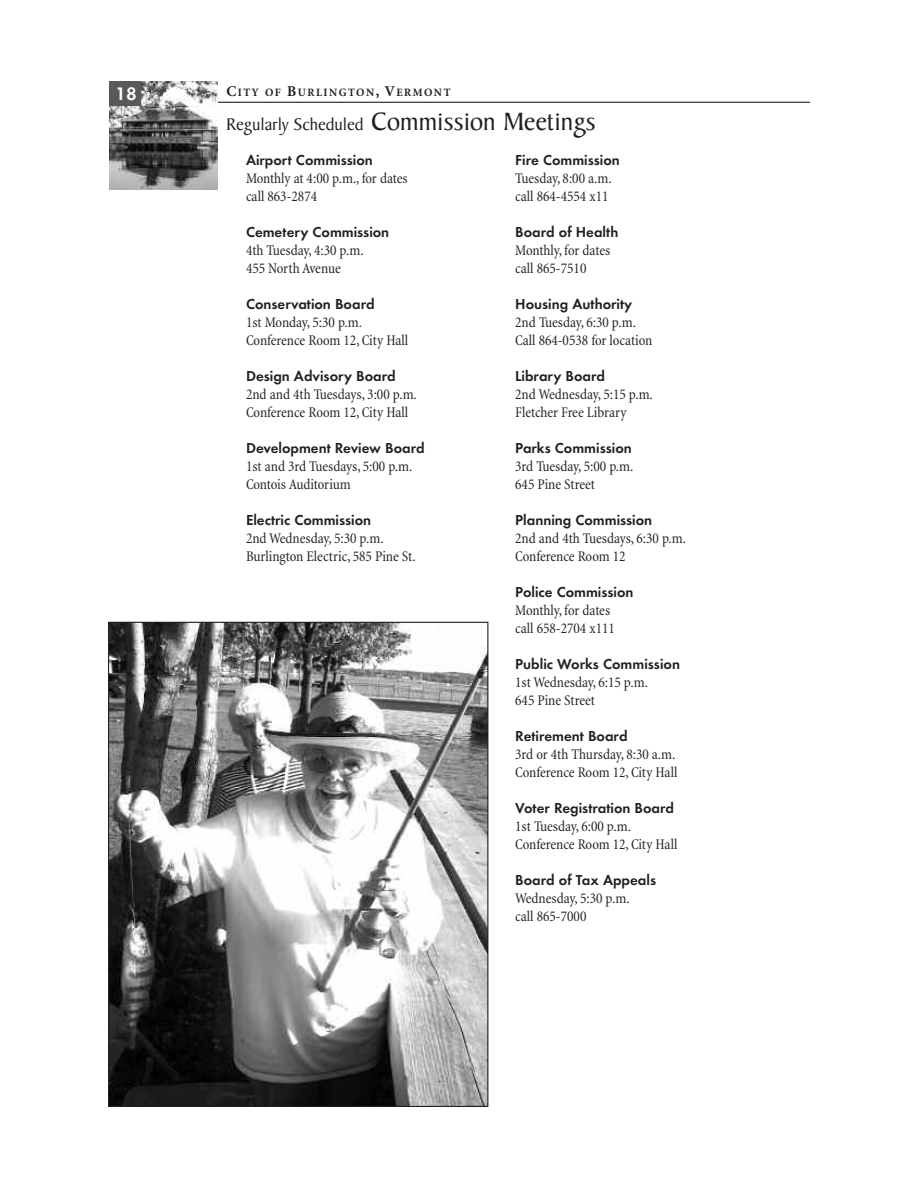
<style>
.page{position:relative;width:918px;height:1188px;background:#fff}
.page>*{position:absolute;margin:0;border:0;box-sizing:border-box;transform-origin:0 0}
.t1{font:600 18.75px "Futura T";color:#fff}
.t2{font:18px "Baker Signet";color:#231f20}
.t3{font:condensed 15px/18px "Minion";color:#231f20}
.t4{font:600 15px "Futura T";color:#231f20}
.t5{font:700 11.25px "Minion";letter-spacing:.13em;color:#231f20}
.s1{font-size:15px}
.s2{font-size:27px}
</style>
<div class="page">
<hr style="left:216px;top:102px;width:594px;height:1px;background:#231f20">
<img style="left:110px;top:81px;width:108px;height:108px">
<div style="left:110px;top:81px;width:31px;height:24px;background:#58595b"></div>
<img style="left:110px;top:624px;width:376px;height:481px">
<p class="t1" style="left:115px;top:86px;width:23px">18</p>
<p class="t5" style="left:227px;top:88px;width:226px"><span class="s1">C</span>ITY OF <span class="s1">B</span>URLINGTON<span class="s1">, V</span>ERMONT</p>
<p class="t2" style="left:227px;top:118px;width:371px">Regularly Scheduled <span class="s2">Commission Meetings</span></p>
<p class="t4" style="left:246px;top:153px;width:128px">Airport Commission</p>
<p class="t3" style="left:246px;top:170px;width:163px">Monthly at 4:00 p.m., for dates call 863-2874</p>
<p class="t4" style="left:246px;top:225px;width:145px">Cemetery Commission</p>
<p class="t3" style="left:246px;top:242px;width:119px">4th Tuesday, 4:30 p.m.<br>455 North Avenue</p>
<p class="t4" style="left:246px;top:297px;width:130px">Conservation Board</p>
<p class="t3" style="left:246px;top:314px;width:164px">1st Monday, 5:30 p.m.<br>Conference Room 12, City Hall</p>
<p class="t4" style="left:246px;top:369px;width:151px">Design Advisory Board</p>
<p class="t3" style="left:246px;top:386px;width:172px">2nd and 4th Tuesdays, 3:00 p.m.<br>Conference Room 12, City Hall</p>
<p class="t4" style="left:246px;top:441px;width:180px">Development Review Board</p>
<p class="t3" style="left:246px;top:458px;width:168px">1st and 3rd Tuesdays, 5:00 p.m.<br>Contois Auditorium</p>
<p class="t4" style="left:246px;top:513px;width:127px">Electric Commission</p>
<p class="t3" style="left:246px;top:530px;width:171px">2nd Wednesday, 5:30 p.m.<br>Burlington Electric, 585 Pine St.</p>
<p class="t4" style="left:515px;top:153px;width:106px">Fire Commission</p>
<p class="t3" style="left:515px;top:170px;width:98px">Tuesday, 8:00 a.m. call 864-4554 x11</p>
<p class="t4" style="left:515px;top:225px;width:105px">Board of Health</p>
<p class="t3" style="left:515px;top:242px;width:97px">Monthly, for dates call 865-7510</p>
<p class="t4" style="left:515px;top:297px;width:118px">Housing Authority</p>
<p class="t3" style="left:515px;top:314px;width:139px">2nd Tuesday, 6:30 p.m.<br>Call 864-0538 for location</p>
<p class="t4" style="left:515px;top:369px;width:91px">Library Board</p>
<p class="t3" style="left:515px;top:386px;width:139px">2nd Wednesday, 5:15 p.m.<br>Fletcher Free Library</p>
<p class="t4" style="left:515px;top:441px;width:118px">Parks Commission</p>
<p class="t3" style="left:515px;top:458px;width:120px">3rd Tuesday, 5:00 p.m.<br>645 Pine Street</p>
<p class="t4" style="left:515px;top:513px;width:139px">Planning Commission</p>
<p class="t3" style="left:515px;top:530px;width:172px">2nd and 4th Tuesdays, 6:30 p.m.<br>Conference Room 12</p>
<p class="t4" style="left:515px;top:585px;width:120px">Police Commission</p>
<p class="t3" style="left:515px;top:602px;width:101px">Monthly, for dates call 658-2704 x111</p>
<p class="t4" style="left:515px;top:657px;width:166px">Public Works Commission</p>
<p class="t3" style="left:515px;top:674px;width:134px">1st Wednesday, 6:15 p.m.<br>645 Pine Street</p>
<p class="t4" style="left:515px;top:729px;width:114px">Retirement Board</p>
<p class="t3" style="left:515px;top:746px;width:164px">3rd or 4th Thursday, 8:30 a.m.<br>Conference Room 12, City Hall</p>
<p class="t4" style="left:515px;top:801px;width:160px">Voter Registration Board</p>
<p class="t3" style="left:515px;top:818px;width:164px">1st Tuesday, 6:00 p.m.<br>Conference Room 12, City Hall</p>
<p class="t4" style="left:515px;top:873px;width:142px">Board of Tax Appeals</p>
<p class="t3" style="left:515px;top:890px;width:116px">Wednesday, 5:30 p.m. call 865-7000</p>
</div>
